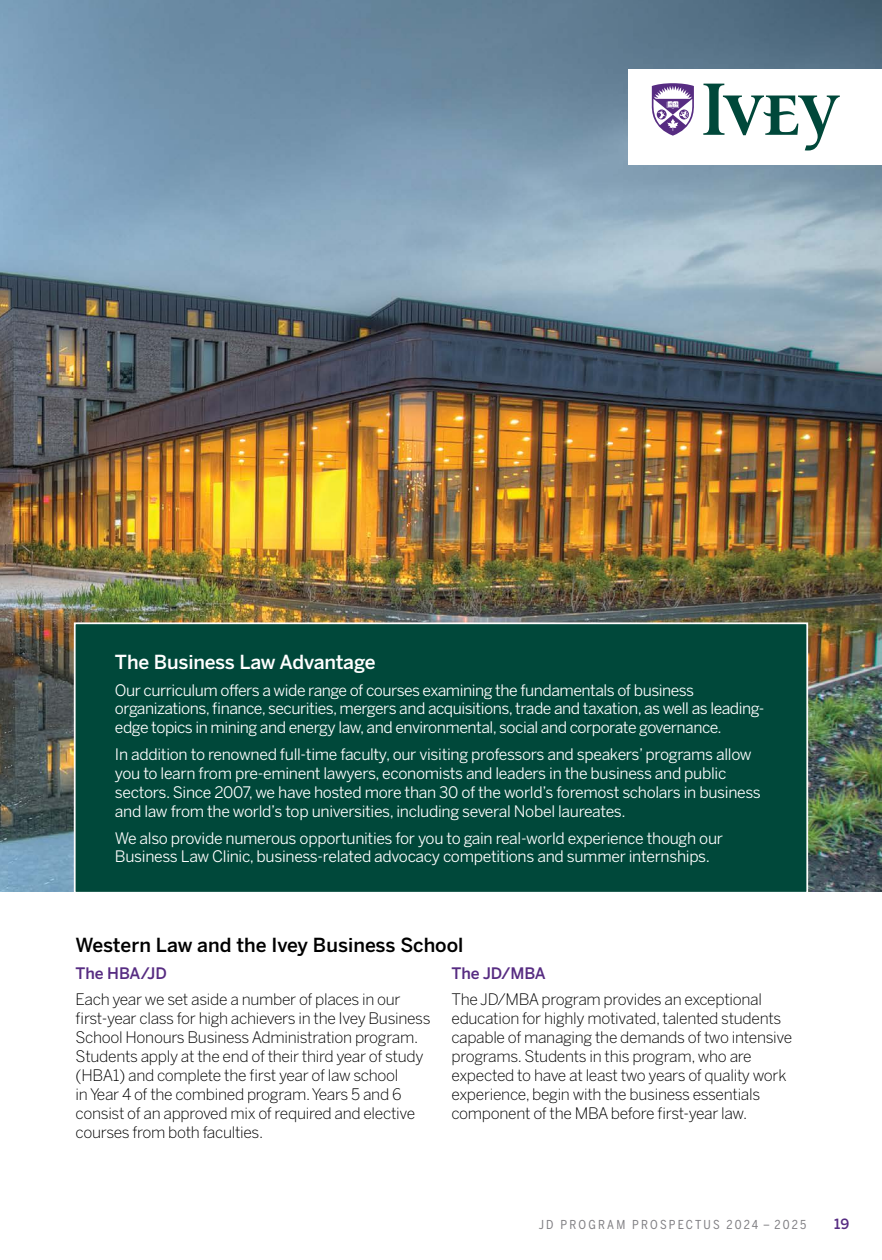
<style>
.page{position:relative;width:882px;height:1260px;background:#fff}
.page>*{position:absolute;margin:0;border:0;box-sizing:border-box;transform-origin:0 0}
.t1{font:500 19.25px "Benton Sans";color:#000}
.t2{font:500 19.25px "Benton Sans";letter-spacing:-.01em;color:#fff}
.t3{font:15.75px/18.9px "Benton Sans";letter-spacing:-.03em;color:#fff}
.t4{font:300 15.75px/18.9px "Benton Sans";letter-spacing:-.02em;color:#000}
.t5{font:500 15.75px "Benton Sans";letter-spacing:-.01em;color:#572c82}
.t6{font:500 14px "Benton Sans";color:#572c82}
.t7{font:12.25px "Benton Sans Cond";letter-spacing:.175em;color:#807f83}
</style>
<div class="page">
<img style="left:0;top:0;width:882px;height:892px">
<div style="left:629px;top:69px;width:253px;height:95px;background:#fff"></div>
<svg style="left:652px;top:83px;width:42px;height:53px"></svg>
<svg style="left:703px;top:84px;width:137px;height:67px"></svg>
<div style="left:73px;top:622px;width:736px;height:270px;background:#00483a"></div>
<p class="t2" style="left:115px;top:650px;width:262px">The Business Law Advantage</p>
<p class="t3" style="left:115px;top:680px;width:651px">Our curriculum offers a wide range of courses examining the fundamentals of business organizations, finance, securities, mergers and acquisitions, trade and taxation, as well as leading&shy;edge topics in mining and energy law, and environmental, social and corporate governance.</p>
<p class="t3" style="left:115px;top:745px;width:647px">In addition to renowned full-time faculty, our visiting professors and speakers’ programs allow you to learn from pre-eminent lawyers, economists and leaders in the business and public sectors. Since 2007, we have hosted more than 30 of the world’s foremost scholars in business and law from the world’s top universities, including several Nobel laureates.</p>
<p class="t3" style="left:115px;top:828px;width:610px">We also provide numerous opportunities for you to gain real-world experience though our<br>Business Law Clinic, business-related advocacy competitions and summer internships.</p>
<p class="t1" style="left:76px;top:933px;width:389px">Western Law and the Ivey Business School</p>
<p class="t5" style="left:76px;top:963px;width:93px">The HBA/JD</p>
<p class="t4" style="left:76px;top:990px;width:356px">Each year we set aside a number of places in our first-year class for high achievers in the Ivey Business School Honours Business Administration program.<br>Students apply at the end of their third year of study (HBA1) and complete the first year of law school<br>in Year 4 of the combined program. Years 5 and 6 consist of an approved mix of required and elective courses from both faculties.</p>
<p class="t5" style="left:452px;top:963px;width:96px">The JD/MBA</p>
<p class="t4" style="left:452px;top:990px;width:342px">The JD/MBA program provides an exceptional education for highly motivated, talented students capable of managing the demands of two intensive programs. Students in this program, who are expected to have at least two years of quality work experience, begin with the business essentials component of the MBA before first-year law.</p>
<p class="t7" style="left:539px;top:1217px;width:269px">JD PROGRAM PROSPECTUS 2024 – 2025</p>
<p class="t6" style="left:834px;top:1215px;width:16px">19</p>
</div>
